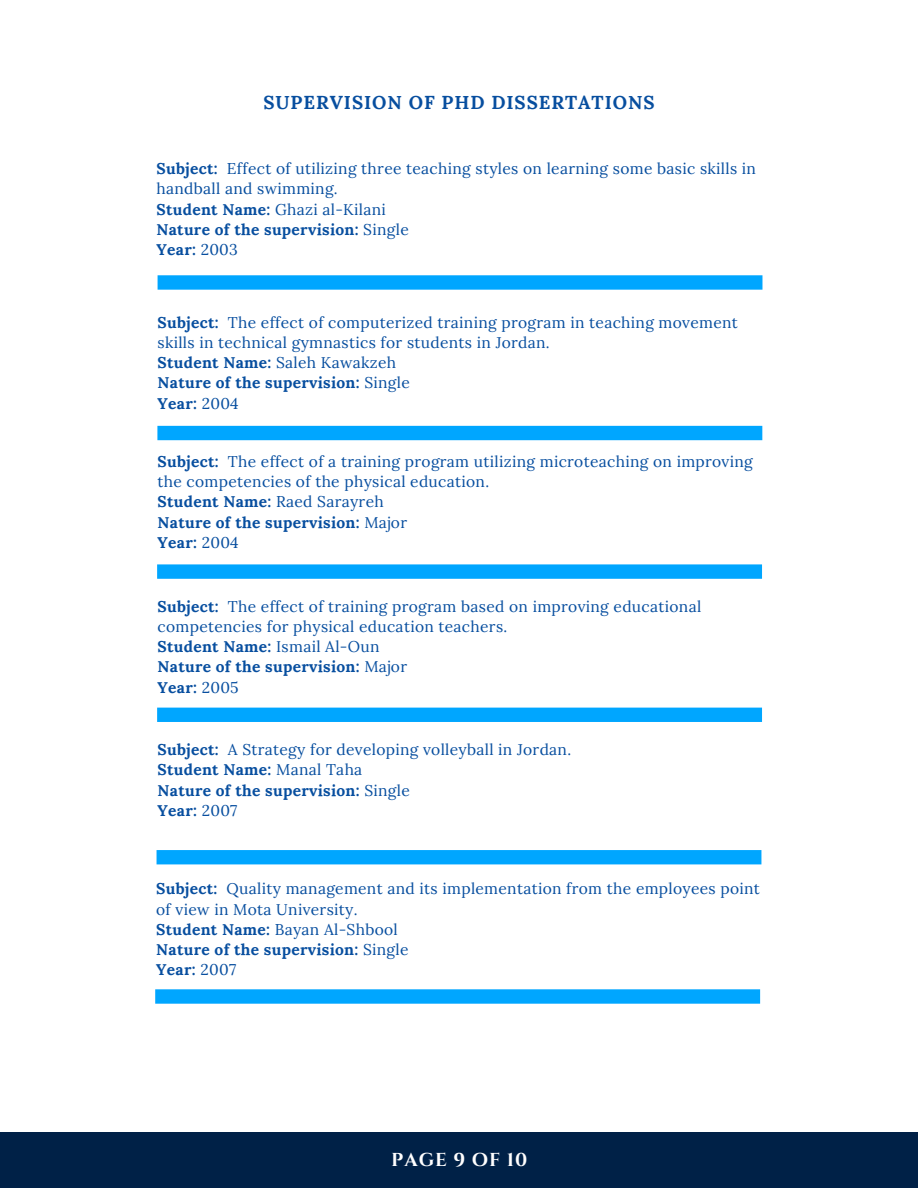
<style>
.page{position:relative;width:918px;height:1188px;background:#fff}
.page>*{position:absolute;margin:0;border:0;box-sizing:border-box;transform-origin:0 0}
.t1{font:700 18.75px "Lora";letter-spacing:.05em;color:#074e9f}
.t2{font:700 18.75px "Cinzel";letter-spacing:.05em;color:#fff}
.t3{font:15.6px/20.2px "Lora";letter-spacing:.02em;color:#074e9f}
.s1{font-weight:700}
</style>
<div class="page">
<svg style="left:158px;top:275px;width:604px;height:15px;background:#0aa9ff"></svg>
<div style="left:157px;top:426px;width:605px;height:14px;background:#00a6ff"></div>
<svg style="left:157px;top:564px;width:605px;height:15px;background:#0aa9ff"></svg>
<div style="left:157px;top:708px;width:605px;height:14px;background:#00a6ff"></div>
<svg style="left:157px;top:850px;width:604px;height:14px;background:#01a6ff"></svg>
<div style="left:0;top:1132px;width:918px;height:56px;background:#002147"></div>
<svg style="left:155px;top:989px;width:605px;height:15px;background:#0aa9ff"></svg>
<p class="t1" style="left:263px;top:90px;width:393px">SUPERVISION OF PHD DISSERTATIONS</p>
<p class="t3" style="left:157px;top:158px;width:601px"><span class="s1">Subject:</span> Effect of utilizing three teaching styles on learning some basic skills in handball and swimming.<br><span class="s1">Student Name:</span> Ghazi al-Kilani<br><span class="s1">Nature of the supervision:</span> Single<br><span class="s1">Year:</span> 2003</p>
<p class="t3" style="left:158px;top:312px;width:582px"><span class="s1">Subject:</span> The effect of computerized training program in teaching movement skills in technical gymnastics for students in Jordan.<br><span class="s1">Student Name:</span> Saleh Kawakzeh<br><span class="s1">Nature of the supervision:</span> Single<br><span class="s1">Year:</span> 2004</p>
<p class="t3" style="left:158px;top:451px;width:597px"><span class="s1">Subject:</span> The effect of a training program utilizing microteaching on improving the competencies of the physical education.<br><span class="s1">Student Name:</span> Raed Sarayreh<br><span class="s1">Nature of the supervision:</span> Major<br><span class="s1">Year:</span> 2004</p>
<p class="t3" style="left:158px;top:596px;width:545px"><span class="s1">Subject:</span> The effect of training program based on improving educational competencies for physical education teachers.<br><span class="s1">Student Name:</span> Ismail Al-Oun<br><span class="s1">Nature of the supervision:</span> Major<br><span class="s1">Year:</span> 2005</p>
<p class="t3" style="left:158px;top:739px;width:415px"><span class="s1">Subject:</span> A Strategy for developing volleyball in Jordan.<br><span class="s1">Student Name:</span> Manal Taha<br><span class="s1">Nature of the supervision:</span> Single<br><span class="s1">Year:</span> 2007</p>
<p class="t3" style="left:156px;top:878px;width:605px"><span class="s1">Subject:</span> Quality management and its implementation from the employees point of view in Mota University.<br><span class="s1">Student Name:</span> Bayan Al-Shbool<br><span class="s1">Nature of the supervision:</span> Single<br><span class="s1">Year:</span> 2007</p>
<p class="t2" style="left:391px;top:1148px;width:138px">PAGE 9 OF 10</p>
</div>
